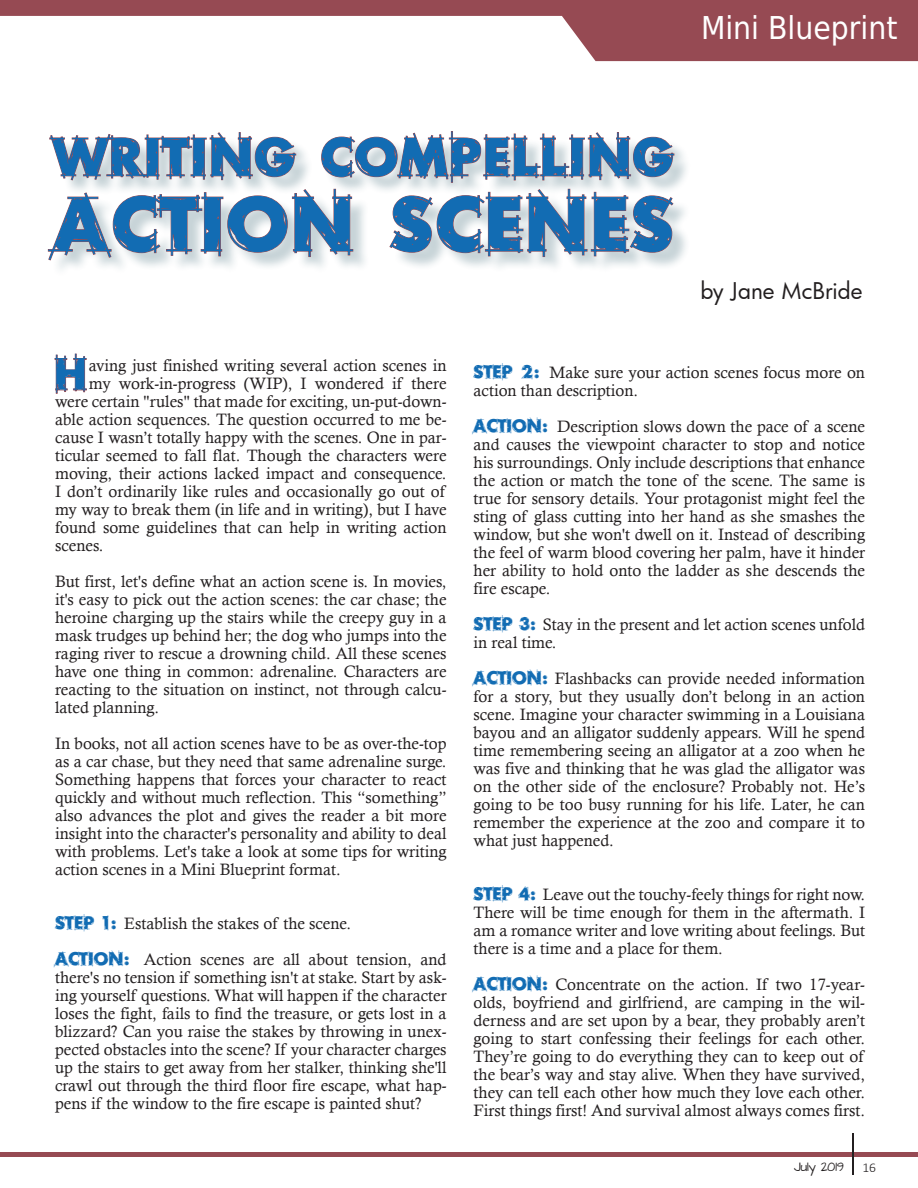
<style>
.page{position:relative;width:918px;height:1188px;background:#fff}
.page>*{position:absolute;margin:0;border:0;box-sizing:border-box;transform-origin:0 0}
.t1{font:75px "Rough Draft";letter-spacing:.04em;color:#126cb3}
.t2{font:52.5px "Rough Draft";letter-spacing:.04em;color:#126cb3}
.t3{font:43.5px "Rough Draft";color:#126cb3}
.t4{font:31.5px "DejaVu Sans Condensed";color:#fff}
.t5{font:22.5px "Futura";color:#231f20}
.t6{font:16.5px/18px "Calisto";color:#231f20;text-align:justify}
.t7{font:300 13.5px "Calibri";color:#231f20}
.t8{font:10.2px "Architects Daughter";color:#231f20}
.s1{font-family:"Rough Draft";font-size:18px;color:#126cb3}
</style>
<div class="page">
<svg style="left:0;top:0;width:918px;height:61px;fill:#964a53"></svg>
<hr style="left:0;top:1153px;width:918px;height:4px;background:#964a53">
<hr style="left:852px;top:1133px;width:2px;height:42px;background:#231f20">
<div style="left:51px;top:134px;width:641px;height:144px;background:#1d4f5f;opacity:.25"></div>
<svg style="left:48px;top:131px;width:627px;height:133px"></svg>
<svg style="left:54px;top:353px;width:33px;height:41px"></svg>
<p class="t4" style="left:701px;top:2px;width:198px">Mini Blueprint</p>
<p class="t2" style="left:54px;top:123px;width:621px">WRITING COMPELLING</p>
<p class="t1" style="left:54px;top:175px;width:621px">ACTION SCENES</p>
<p class="t5" style="left:700px;top:276px;width:164px">by Jane McBride</p>
<p class="t3" style="left:54px;top:346px;width:34px">H</p>
<p class="t6" style="left:89px;top:357px;width:359px">aving just finished writing several action scenes in</p>
<p class="t6" style="left:89px;top:375px;width:359px">my work-in-progress (WIP), I wondered if there</p>
<p class="t6" style="left:55px;top:393px;width:393px">were certain "rules" that made for exciting, un-put-down-</p>
<p class="t6" style="left:55px;top:411px;width:393px">able action sequences. The question occurred to me be-</p>
<p class="t6" style="left:55px;top:429px;width:393px">cause I wasn’t totally happy with the scenes. One in par-</p>
<p class="t6" style="left:55px;top:447px;width:393px">ticular seemed to fall flat. Though the characters were</p>
<p class="t6" style="left:55px;top:465px;width:393px">moving, their actions lacked impact and consequence.</p>
<p class="t6" style="left:55px;top:483px;width:391px">I don’t ordinarily like rules and occasionally go out of</p>
<p class="t6" style="left:55px;top:501px;width:393px">my way to break them (in life and in writing), but I have</p>
<p class="t6" style="left:55px;top:519px;width:393px">found some guidelines that can help in writing action</p>
<p class="t6" style="left:55px;top:537px;width:50px">scenes.</p>
<p class="t6" style="left:55px;top:573px;width:393px">But first, let's define what an action scene is. In movies, it's easy to pick out the action scenes: the car chase; the heroine charging up the stairs while the creepy guy in a mask trudges up behind her; the dog who jumps into the raging river to rescue a drowning child. All these scenes have one thing in common: adrenaline. Characters are reacting to the situation on instinct, not through calcu&shy;lated planning.</p>
<p class="t6" style="left:55px;top:735px;width:393px">In books, not all action scenes have to be as over-the-top as a car chase, but they need that same adrenaline surge.<br>Something happens that forces your character to react quickly and without much reflection. This “something” also advances the plot and gives the reader a bit more insight into the character's personality and ability to deal with problems. Let's take a look at some tips for writing action scenes in a Mini Blueprint format.</p>
<p class="t6" style="left:55px;top:915px;width:297px"><span class="s1">STEP 1:</span> Establish the stakes of the scene.</p>
<p class="t6" style="left:55px;top:951px;width:393px"><span class="s1">ACTION:</span> Action scenes are all about tension, and there's no tension if something isn't at stake. Start by ask&shy;ing yourself questions. What will happen if the character loses the fight, fails to find the treasure, or gets lost in a blizzard? Can you raise the stakes by throwing in unex&shy;pected obstacles into the scene? If your character charges up the stairs to get away from her stalker, thinking she'll crawl out through the third floor fire escape, what hap&shy;pens if the window to the fire escape is painted shut?</p>
<p class="t6" style="left:474px;top:363px;width:393px"><span class="s1">STEP 2:</span> Make sure your action scenes focus more on action than description.</p>
<p class="t6" style="left:474px;top:417px;width:393px"><span class="s1">ACTION:</span> Description slows down the pace of a scene and causes the viewpoint character to stop and notice his surroundings. Only include descriptions that enhance the action or match the tone of the scene. The same is true for sensory details. Your protagonist might feel the sting of glass cutting into her hand as she smashes the window, but she won't dwell on it. Instead of describing the feel of warm blood covering her palm, have it hinder her ability to hold onto the ladder as she descends the fire escape.</p>
<p class="t6" style="left:474px;top:615px;width:393px"><span class="s1">STEP 3:</span> Stay in the present and let action scenes unfold in real time.</p>
<p class="t6" style="left:474px;top:669px;width:393px"><span class="s1">ACTION:</span> Flashbacks can provide needed information for a story, but they usually don’t belong in an action scene. Imagine your character swimming in a Louisiana bayou and an alligator suddenly appears. Will he spend time remembering seeing an alligator at a zoo when he was five and thinking that he was glad the alligator was on the other side of the enclosure? Probably not. He’s going to be too busy running for his life. Later, he can remember the experience at the zoo and compare it to what just happened.</p>
<p class="t6" style="left:474px;top:885px;width:393px"><span class="s1">STEP 4:</span> Leave out the touchy-feely things for right now.<br>There will be time enough for them in the aftermath. I am a romance writer and love writing about feelings. But there is a time and a place for them.</p>
<p class="t6" style="left:474px;top:975px;width:393px"><span class="s1">ACTION:</span> Concentrate on the action. If two 17-year&shy;olds, boyfriend and girlfriend, are camping in the wil&shy;derness and are set upon by a bear, they probably aren’t going to start confessing their feelings for each other.<br>They’re going to do everything they can to keep out of the bear’s way and stay alive. When they have survived, they can tell each other how much they love each other.<br>First things first! And survival almost always comes first.</p>
<p class="t8" style="left:794px;top:1159px;width:51px">July 2019</p>
<p class="t7" style="left:862px;top:1159px;width:15px">16</p>
</div>
